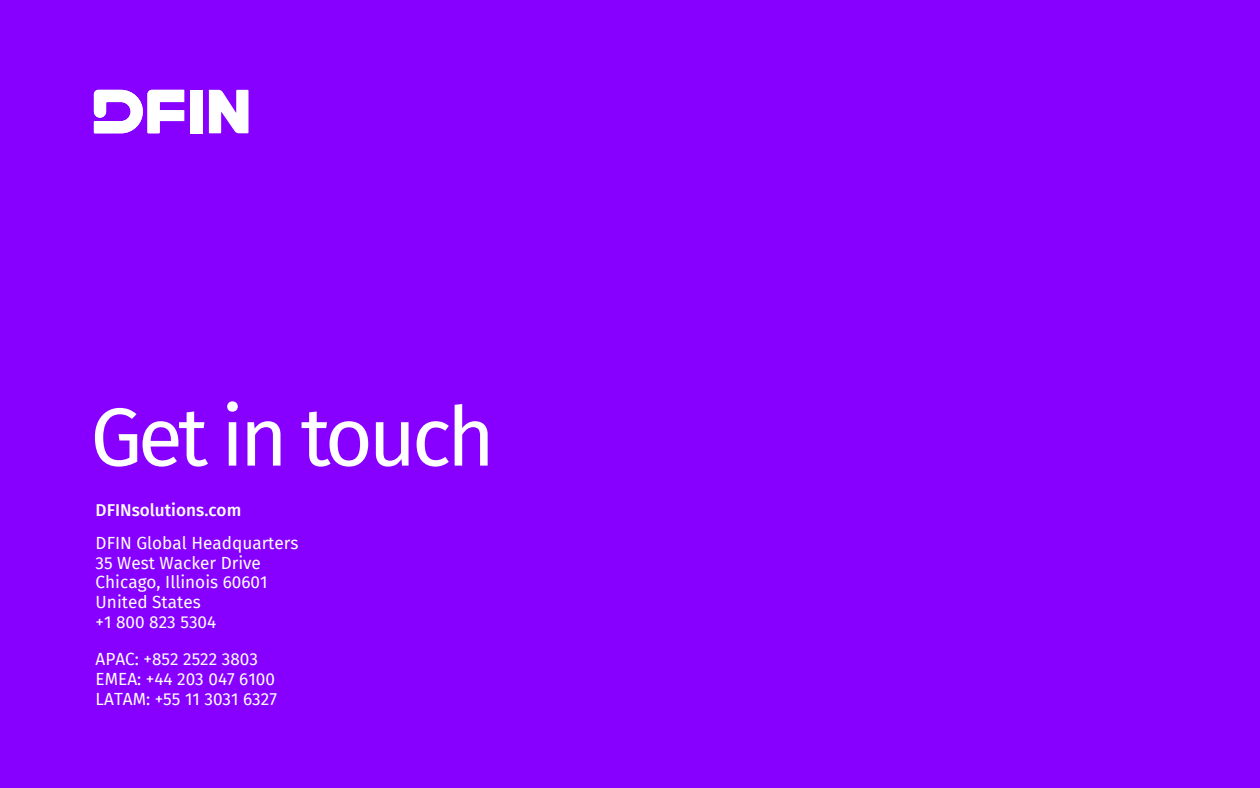
<style>
.page{position:relative;width:1260px;height:788px;background:#8700ff}
.page>*{position:absolute;margin:0;border:0;box-sizing:border-box;transform-origin:0 0}
.t1{font:82.34px "Fira Sans";letter-spacing:-.055em;color:#fff}
.t2{font:17.15px/20.1px "Fira Sans";color:#fff}
.t3{font:500 17.15px "Fira Sans";color:#fff}
</style>
<div class="page">
<div style="left:190px;top:90px;width:13px;height:43px;background:#fff"></div>
<svg style="left:94px;top:90px;width:90px;height:43px"></svg>
<svg style="left:209px;top:90px;width:39px;height:43px"></svg>
<h1 class="t1" style="left:90px;top:374px;width:406px">Get in touch</h1>
<p class="t3" style="left:96px;top:496px;width:147px">DFINsolutions.com</p>
<p class="t2" style="left:96px;top:532px;width:204px;line-height:20.6px">DFIN Global Headquarters<br>35 West Wacker Drive</p>
<p class="t2" style="left:96px;top:571px;width:174px">Chicago, Illinois 60601<br>United States<br>+1 800 823 5304</p>
<p class="t2" style="left:96px;top:648px;width:183px">APAC: +852 2522 3803<br>EMEA: +44 203 047 6100<br>LATAM: +55 11 3031 6327</p>
</div>
